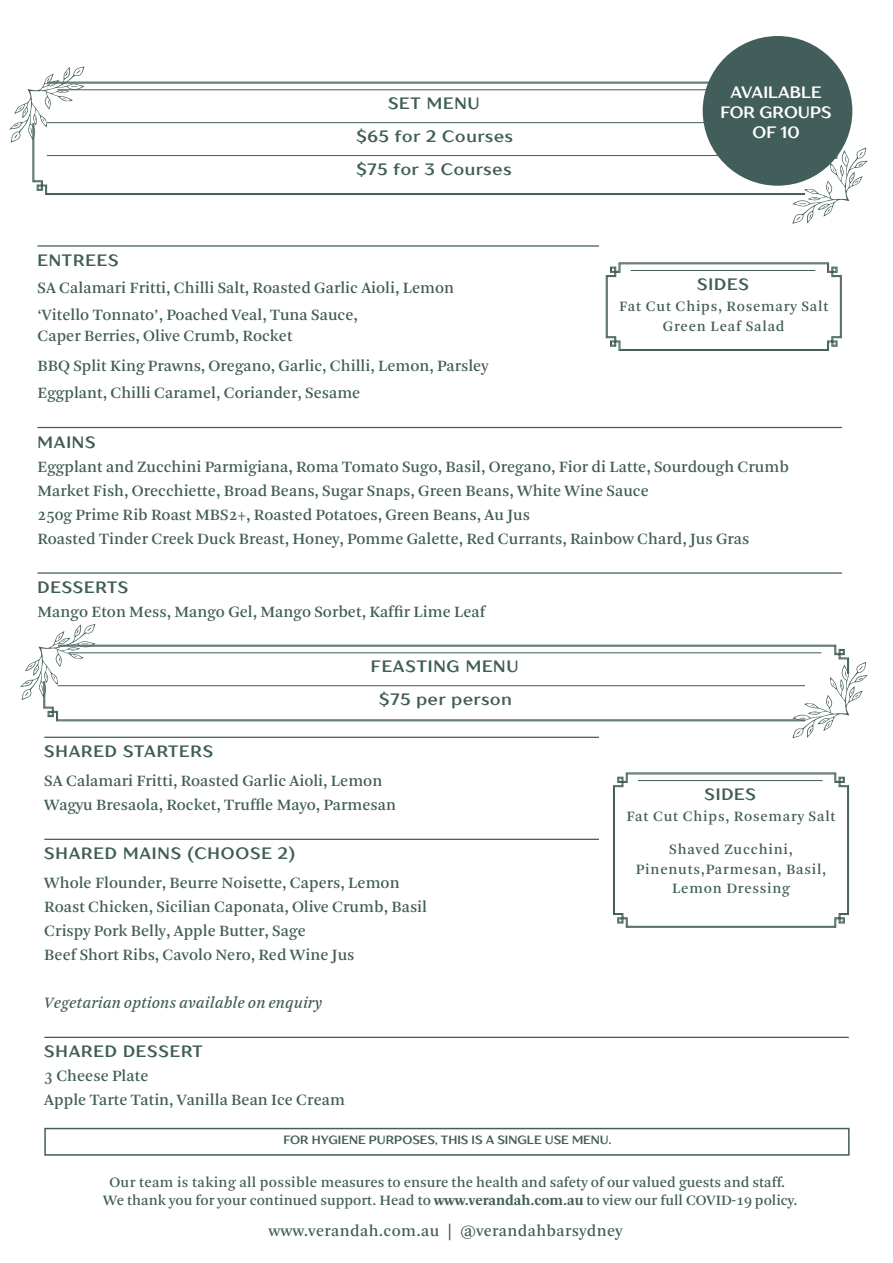
<style>
.page{position:relative;width:893px;height:1263px;background:#fff}
.page>*{position:absolute;margin:0;border:0;box-sizing:border-box;transform-origin:0 0}
.WINE_VARIETAL{font:16.5px/24px "Arnhem";color:#405d58}
.WINE_NAME{font:700 16.5px "TT Drugs";letter-spacing:.05em;color:#405d58}
.WINE_VARIETAL-2{font:16.5px "Arnhem";letter-spacing:.02em;color:#405d58}
.WINE_VARIETAL-3{font:italic 16.5px "Arnhem";color:#405d58}
.t1{font:700 16.5px/19.8px "TT Drugs";color:#fff;text-align:center}
.t2{font:15px "Arnhem";color:#405d58}
.t3{font:15px/19.5px "Arnhem";letter-spacing:.05em;color:#405d58;text-align:center}
.t4{font:700 12px "TT Drugs";color:#415e5a}
.s1{font-family:"TT Drugs";font-weight:700}
.s2{font-weight:700}
</style>
<div class="page">
<hr style="left:44px;top:737px;width:805px;height:1px;background:#405d58">
<hr style="left:44px;top:839px;width:805px;height:1px;background:#405d58">
<hr style="left:44px;top:1037px;width:805px;height:1px;background:#405d58">
<div style="left:599px;top:735px;width:294px;height:178px;background:#fff"></div>
<svg style="left:613px;top:772px;width:236px;height:156px"></svg>
<hr style="left:37px;top:245px;width:805px;height:2px;background:#405d58">
<hr style="left:37px;top:427px;width:805px;height:1px;background:#405d58">
<hr style="left:37px;top:572px;width:805px;height:2px;background:#405d58">
<div style="left:599px;top:238px;width:294px;height:137px;background:#fff"></div>
<svg style="left:606px;top:262px;width:236px;height:89px"></svg>
<svg style="left:33px;top:83px;width:759px;height:111px"></svg>
<svg style="left:792px;top:148px;width:76px;height:76px"></svg>
<svg style="left:9px;top:66px;width:76px;height:77px"></svg>
<div style="left:44px;top:1128px;width:806px;height:28px;border:2px solid #415e5a"></div>
<div style="left:43px;top:645px;width:806px;height:76px;background:#6c827e"></div>
<svg style="left:44px;top:646px;width:804px;height:74px"></svg>
<svg style="left:792px;top:662px;width:76px;height:76px"></svg>
<svg style="left:20px;top:624px;width:76px;height:76px"></svg>
<div style="left:703px;top:36px;width:149px;height:150px;background:#415e5a;border-radius:50%"></div>
<p class="WINE_NAME" style="left:388px;top:92px;width:93px">SET MENU</p>
<p class="WINE_NAME" style="left:356px;top:125px;width:158px">$65 for 2 Courses</p>
<p class="WINE_NAME" style="left:356px;top:158px;width:157px">$75 for 3 Courses</p>
<p class="t1" style="left:731px;top:83px;width:92px">AVAILABLE</p>
<p class="t1" style="left:720px;top:102px;width:113px">FOR GROUPS<br>OF 10</p>
<p class="WINE_VARIETAL" style="left:37px;top:248px;width:418px;line-height:27px"><span class="s1">ENTREES<br></span>SA Calamari Fritti, Chilli Salt, Roasted Garlic Aioli, Lemon ‘Vitello Tonnato’, Poached Veal, Tuna Sauce,</p>
<p class="WINE_VARIETAL" style="left:37px;top:321px;width:452px;line-height:30px">Caper Berries, Olive Crumb, Rocket<br>BBQ Split King Prawns, Oregano, Garlic, Chilli, Lemon, Parsley</p>
<p class="WINE_VARIETAL" style="left:37px;top:381px;width:324px">Eggplant, Chilli Caramel, Coriander, Sesame</p>
<p class="WINE_VARIETAL" style="left:37px;top:431px;width:753px"><span class="s1">MAINS<br></span>Eggplant and Zucchini Parmigiana, Roma Tomato Sugo, Basil, Oregano, Fior di Latte, Sourdough Crumb Market Fish, Orecchiette, Broad Beans, Sugar Snaps, Green Beans, White Wine Sauce<br>250g Prime Rib Roast MBS2+, Roasted Potatoes, Green Beans, Au Jus<br>Roasted Tinder Creek Duck Breast, Honey, Pomme Galette, Red Currants, Rainbow Chard, Jus Gras</p>
<p class="WINE_VARIETAL" style="left:37px;top:576px;width:449px"><span class="s1">DESSERTS<br></span>Mango Eton Mess, Mango Gel, Mango Sorbet, Kaffir Lime Leaf</p>
<p class="WINE_NAME" style="left:697px;top:273px;width:53px">SIDES</p>
<p class="t3" style="left:619px;top:297px;width:211px">Fat Cut Chips, Rosemary Salt</p>
<p class="t3" style="left:663px;top:316px;width:123px">Green Leaf Salad</p>
<p class="WINE_NAME" style="left:371px;top:655px;width:149px">FEASTING MENU</p>
<p class="WINE_NAME" style="left:379px;top:688px;width:134px">$75 per person</p>
<p class="WINE_VARIETAL" style="left:44px;top:738px;width:340px;line-height:28.5px"><span class="s1">SHARED STARTERS<br></span>SA Calamari Fritti, Roasted Garlic Aioli, Lemon</p>
<p class="WINE_VARIETAL" style="left:44px;top:793px;width:353px">Wagyu Bresaola, Rocket, Truffle Mayo, Parmesan</p>
<p class="WINE_VARIETAL" style="left:44px;top:840px;width:357px;line-height:28.5px"><span class="s1">SHARED MAINS (CHOOSE 2)<br></span>Whole Flounder, Beurre Noisette, Capers, Lemon</p>
<p class="WINE_VARIETAL" style="left:44px;top:895px;width:384px">Roast Chicken, Sicilian Caponata, Olive Crumb, Basil<br>Crispy Pork Belly, Apple Butter, Sage<br>Beef Short Ribs, Cavolo Nero, Red Wine Jus</p>
<p class="WINE_VARIETAL-3" style="left:44px;top:993px;width:279px">Vegetarian options available on enquiry</p>
<p class="WINE_VARIETAL" style="left:44px;top:1040px;width:302px"><span class="s1">SHARED DESSERT<br></span>3 Cheese Plate<br>Apple Tarte Tatin, Vanilla Bean Ice Cream</p>
<p class="t4" style="left:283px;top:1132px;width:330px">FOR HYGIENE PURPOSES, THIS IS A SINGLE USE MENU.</p>
<p class="WINE_NAME" style="left:704px;top:783px;width:53px">SIDES</p>
<p class="t3" style="left:626px;top:807px;width:211px">Fat Cut Chips, Rosemary Salt</p>
<p class="t3" style="left:636px;top:840px;width:192px">Shaved Zucchini,<br>Pinenuts,Parmesan, Basil,<br>Lemon Dressing</p>
<p class="t2" style="left:110px;top:1173px;width:677px">Our team is taking all possible measures to ensure the health and safety of our valued guests and staff.</p>
<p class="t2" style="left:103px;top:1191px;width:696px">We thank you for your continued support. Head to <span class="s2">www.verandah.com.au</span> to view our full COVID-19 policy.</p>
<p class="WINE_VARIETAL-2" style="left:269px;top:1222px;width:355px">www.verandah.com.au | @verandahbarsydney</p>
</div>
